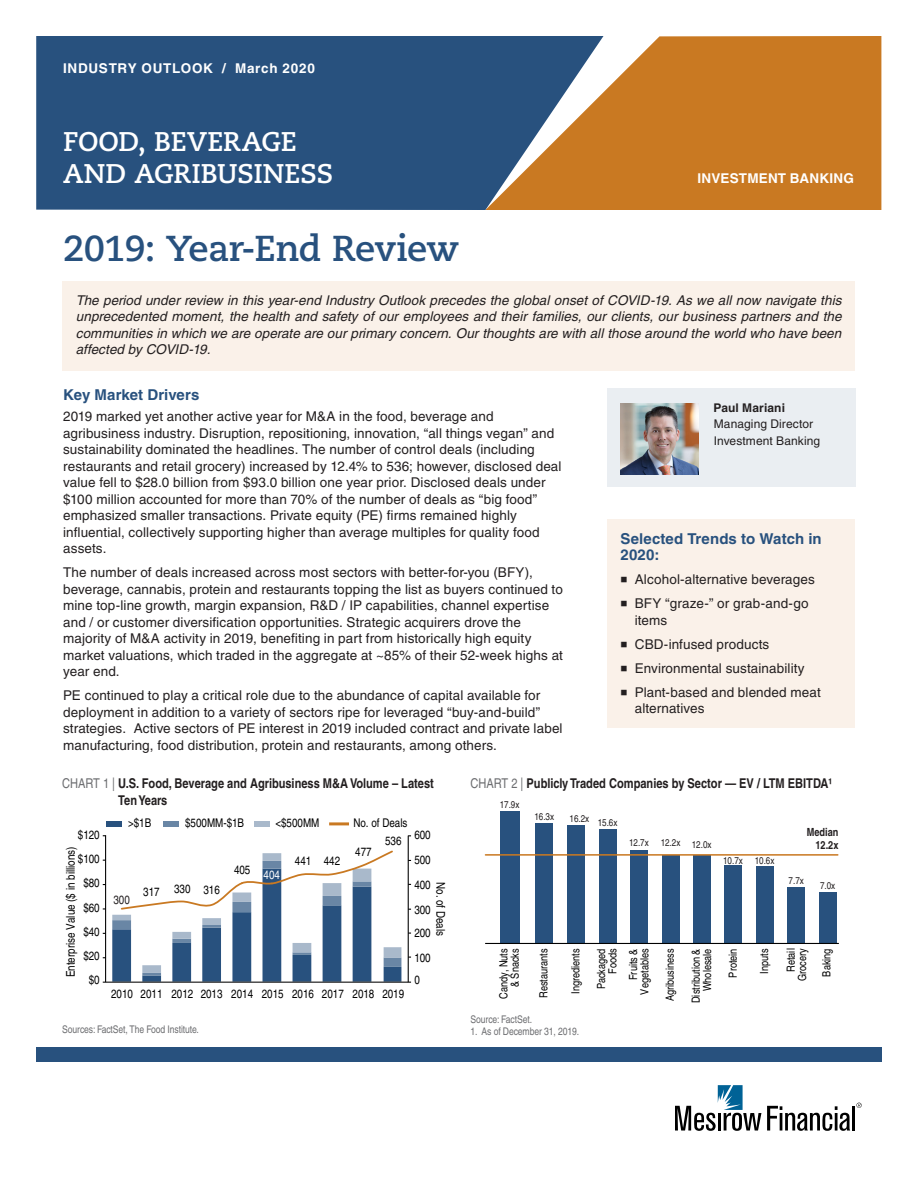
<style>
.page{position:relative;width:918px;height:1188px;background:#fff}
.page>*{position:absolute;margin:0;border:0;box-sizing:border-box;transform-origin:0 0}
.NL_Headline{font:700 36px "Caecilia LT Std";letter-spacing:-.015em;color:#28517e}
.NL_Title{font:700 27px/31.5px "Caecilia LT Std";letter-spacing:-.005em;color:#fff}
.Bullet_1{font:700 15px/16.5px "Helvetica LT";letter-spacing:.01em;color:#28517e}
.NL_Subhead_1{font:700 15px "Helvetica LT";color:#28517e}
.Bullet_1-2{font:13.5px/16.5px "Helvetica LT";letter-spacing:.01em;color:#231f20}
.Bullet_1-3{font:italic 13.5px/16.5px "Helvetica LT";letter-spacing:.005em;color:#231f20;text-align:justify}
.Chart_label{font:700 condensed 13.5px/16.5px "Helvetica LT";color:#231f20}
.fs_Business_Sector{font:700 13.5px "Helvetica LT";letter-spacing:.045em;color:#fff}
.fs_Business_Sector-2{font:700 13.5px "Helvetica LT";letter-spacing:.015em;color:#fff}
.t1{font:condensed 12px/24.3px "Helvetica LT";color:#010101}
.t2{font:condensed 12px "Helvetica LT";color:#000}
.Body_Copy{font:12px/16.5px "Helvetica LT";letter-spacing:.01em;color:#231f20}
.t3{font:condensed 12px "Helvetica LT";color:#fff}
.t4{font:condensed 12px "Helvetica LT";color:#231f20}
.t5{font:condensed 11.25px/11.2px "Helvetica LT";color:#010101;text-align:right}
.t6{font:700 condensed 11.25px/12.6px "Helvetica LT";color:#231f20;text-align:right}
.Chart_source{font:condensed 10.5px "Helvetica LT";letter-spacing:-.01em;color:#6c6d70}
.t7{font:condensed 9.9px "Helvetica LT";color:#231f20}
.s1{font-weight:700}
.s2{font-weight:400;color:#6c6d70}
</style>
<div class="page">
<svg style="left:767px;top:1106px;width:83px;height:25px"></svg>
<hr style="left:852px;top:1106px;width:3px;height:25px;background:#000">
<svg style="left:675px;top:1085px;width:86px;height:46px"></svg>
<svg style="left:856px;top:1103px;width:6px;height:5px"></svg>
<div style="left:36px;top:1047px;width:846px;height:15px;background:#28517e"></div>
<div style="left:604px;top:36px;width:277px;height:174px;background:#c97922"></div>
<svg style="left:36px;top:36px;width:568px;height:174px;background:#3a597c"></svg>
<div style="left:607px;top:519px;width:248px;height:209px;background:#faf1e9"></div>
<div style="left:607px;top:388px;width:249px;height:99px;background:#eaeef2"></div>
<img style="left:620px;top:403px;width:78px;height:72px">
<hr style="left:105px;top:835px;width:1px;height:147px;background:#010101">
<hr style="left:408px;top:836px;width:1px;height:146px;background:#010101">
<div style="left:106px;top:821px;width:16px;height:6px;background:#28517e"></div>
<div style="left:254px;top:821px;width:15px;height:6px;background:#a9b9cb"></div>
<div style="left:163px;top:821px;width:16px;height:6px;background:#6986a5"></div>
<hr style="left:329px;top:822px;width:20px;height:3px;background:#c97922">
<hr style="left:105px;top:982px;width:303px;height:1px;background:#010101">
<svg style="left:112px;top:850px;width:289px;height:132px"></svg>
<div style="left:500px;top:812px;width:20px;height:131px;background:#28517e"></div>
<div style="left:535px;top:824px;width:18px;height:119px;background:#28517e"></div>
<div style="left:567px;top:825px;width:17px;height:118px;background:#28517e"></div>
<div style="left:599px;top:830px;width:17px;height:113px;background:#28517e"></div>
<div style="left:630px;top:850px;width:18px;height:93px;background:#28517e"></div>
<div style="left:788px;top:888px;width:17px;height:55px;background:#28517e"></div>
<div style="left:819px;top:892px;width:17px;height:51px;background:#28517e"></div>
<div style="left:662px;top:855px;width:17px;height:88px;background:#28517e"></div>
<div style="left:693px;top:856px;width:17px;height:87px;background:#28517e"></div>
<div style="left:724px;top:865px;width:18px;height:78px;background:#28517e"></div>
<div style="left:756px;top:866px;width:17px;height:77px;background:#28517e"></div>
<hr style="left:485px;top:854px;width:354px;height:2px;background:#c97922">
<hr style="left:485px;top:943px;width:354px;height:1px;background:#010101">
<div style="left:62px;top:281px;width:793px;height:89px;background:#faf1e9"></div>
<p class="fs_Business_Sector" style="left:63px;top:60px;width:253px">INDUSTRY OUTLOOK / March 2020</p>
<p class="NL_Title" style="left:63px;top:126px;width:272px">FOOD, BEVERAGE<br>AND AGRIBUSINESS</p>
<p class="NL_Headline" style="left:63px;top:228px;width:397px">2019: Year-End Review</p>
<p class="fs_Business_Sector-2" style="left:698px;top:170px;width:158px">INVESTMENT BANKING</p>
<p class="Bullet_1-3" style="left:76px;top:292px;width:767px">The period under review in this year-end Industry Outlook precedes the global onset of COVID-19. As we all now navigate this unprecedented moment, the health and safety of our employees and their families, our clients, our business partners and the communities in which we are operate are our primary concern. Our thoughts are with all those around the world who have been affected by COVID-19.</p>
<p class="NL_Subhead_1" style="left:63px;top:386px;width:138px">Key Market Drivers</p>
<p class="Bullet_1-2" style="left:63px;top:408px;width:500px">2019 marked yet another active year for M&amp;A in the food, beverage and agribusiness industry. Disruption, repositioning, innovation, “all things vegan” and sustainability dominated the headlines. The number of control deals (including restaurants and retail grocery) increased by 12.4% to 536; however, disclosed deal value fell to $28.0 billion from $93.0 billion one year prior. Disclosed deals under $100 million accounted for more than 70% of the number of deals as “big food” emphasized smaller transactions. Private equity (PE) firms remained highly influential, collectively supporting higher than average multiples for quality food assets.</p>
<p class="Bullet_1-2" style="left:63px;top:564px;width:501px">The number of deals increased across most sectors with better-for-you (BFY), beverage, cannabis, protein and restaurants topping the list as buyers continued to mine top-line growth, margin expansion, R&amp;D / IP capabilities, channel expertise and / or customer diversification opportunities. Strategic acquirers drove the majority of M&amp;A activity in 2019, benefiting in part from historically high equity market valuations, which traded in the aggregate at ~85% of their 52-week highs at year end.</p>
<p class="Bullet_1-2" style="left:63px;top:687px;width:501px">PE continued to play a critical role due to the abundance of capital available for deployment in addition to a variety of sectors ripe for leveraged “buy-and-build” strategies. Active sectors of PE interest in 2019 included contract and private label manufacturing, food distribution, protein and restaurants, among others.</p>
<p class="Body_Copy" style="left:713px;top:399px;width:108px"><span class="s1">Paul Mariani<br></span>Managing Director<br>Investment Banking</p>
<p class="Bullet_1" style="left:621px;top:530px;width:203px">Selected Trends to Watch in<br>2020:</p>
<p class="Bullet_1-2" style="left:635px;top:571px;width:182px">Alcohol-alternative beverages</p>
<p class="Bullet_1-2" style="left:635px;top:595px;width:175px">BFY “graze-” or grab-and-go items</p>
<p class="Bullet_1-2" style="left:635px;top:636px;width:136px">CBD-infused products</p>
<p class="Bullet_1-2" style="left:635px;top:660px;width:171px">Environmental sustainability</p>
<p class="Bullet_1-2" style="left:635px;top:684px;width:187px">Plant-based and blended meat alternatives</p>
<p class="Chart_label" style="left:118px;top:775px;width:317px;text-indent:-56px"><span class="s2">CHART 1 |</span> U.S. Food, Beverage and Agribusiness M&amp;A Volume – Latest<br>Ten Years</p>
<p class="t1" style="left:78px;top:822px;width:23px">$120</p>
<p class="t1" style="left:58px;top:977px;width:132px;rotate:-90deg">Enterprise Value ($ in billions)</p>
<p class="t1" style="left:78px;top:847px;width:23px">$100</p>
<p class="t1" style="left:83px;top:895px;width:18px">$60</p>
<p class="t1" style="left:83px;top:944px;width:18px">$20</p>
<p class="t1" style="left:83px;top:871px;width:18px">$80</p>
<p class="t1" style="left:83px;top:919px;width:18px">$40</p>
<p class="t1" style="left:89px;top:968px;width:12px">$0</p>
<p class="t2" style="left:128px;top:816px;width:25px">&gt;$1B</p>
<p class="t2" style="left:185px;top:816px;width:61px">$500MM-$1B</p>
<p class="t2" style="left:275px;top:816px;width:46px">&lt;$500MM</p>
<p class="t4" style="left:113px;top:892px;width:18px">300</p>
<p class="t2" style="left:143px;top:883px;width:78px">317 330 316</p>
<p class="t2" style="left:234px;top:863px;width:18px">405</p>
<p class="t3" style="left:264px;top:868px;width:18px">404</p>
<p class="t2" style="left:295px;top:853px;width:18px">441</p>
<p class="t2" style="left:324px;top:853px;width:18px">442</p>
<p class="t2" style="left:353px;top:816px;width:56px">No. of Deals</p>
<p class="t2" style="left:355px;top:845px;width:18px">477</p>
<p class="t2" style="left:385px;top:834px;width:18px">536</p>
<p class="t1" style="left:414px;top:822px;width:18px;line-height:25.7px">600<br>500</p>
<p class="t1" style="left:414px;top:872px;width:18px;text-align:justify">400<br>300<br>200<br>100</p>
<p class="t1" style="left:453px;top:882px;width:56px;rotate:90deg">No. of Deals</p>
<p class="t1" style="left:414px;top:968px;width:7px">0</p>
<p class="t1" style="left:111px;top:982px;width:84px">2010 2011 2012</p>
<p class="t1" style="left:201px;top:982px;width:54px">2013 2014</p>
<p class="t1" style="left:262px;top:982px;width:144px">2015 2016 2017 2018 2019</p>
<p class="Chart_source" style="left:62px;top:1023px;width:138px">Sources: FactSet, The Food Institute.</p>
<p class="Chart_label" style="left:471px;top:775px;width:363px"><span class="s2">CHART 2 |</span> Publicly Traded Companies by Sector — EV / LTM EBITDA¹</p>
<p class="t6" style="left:807px;top:826px;width:33px">Median<br>12.2x</p>
<p class="t7" style="left:500px;top:799px;width:21px">17.9x</p>
<p class="t7" style="left:534px;top:811px;width:21px">16.3x</p>
<p class="t7" style="left:570px;top:812px;width:21px">16.2x</p>
<p class="t7" style="left:598px;top:817px;width:21px">15.6x</p>
<p class="t7" style="left:629px;top:837px;width:21px">12.7x</p>
<p class="t7" style="left:661px;top:837px;width:21px">12.2x</p>
<p class="t7" style="left:692px;top:839px;width:21px">12.0x</p>
<p class="t7" style="left:723px;top:855px;width:21px">10.7x</p>
<p class="t7" style="left:755px;top:855px;width:21px">10.6x</p>
<p class="t7" style="left:789px;top:874px;width:17px">7.7x</p>
<p class="t7" style="left:820px;top:880px;width:17px">7.0x</p>
<p class="t5" style="left:498px;top:999px;width:52px;rotate:-90deg">Candy, Nuts &amp; Snacks</p>
<p class="t5" style="left:538px;top:998px;width:51px;rotate:-90deg">Restaurants</p>
<p class="t5" style="left:570px;top:994px;width:47px;rotate:-90deg">Ingredients</p>
<p class="Chart_source" style="left:471px;top:1014px;width:63px">Source: FactSet.</p>
<p class="Chart_source" style="left:471px;top:1025px;width:110px">1. As of December 31, 2019.</p>
<p class="t5" style="left:596px;top:989px;width:42px;rotate:-90deg">Packaged<br>Foods</p>
<p class="t5" style="left:628px;top:995px;width:48px;rotate:-90deg">Fruits &amp;<br>Vegetables</p>
<p class="t5" style="left:664px;top:1001px;width:54px;rotate:-90deg">Agribusiness</p>
<p class="t5" style="left:690px;top:1003px;width:56px;rotate:-90deg">Distribution &amp;<br>Wholesale</p>
<p class="t5" style="left:727px;top:978px;width:31px;rotate:-90deg">Protein</p>
<p class="t5" style="left:759px;top:974px;width:27px;rotate:-90deg">Inputs</p>
<p class="t5" style="left:785px;top:981px;width:34px;rotate:-90deg">Retail<br>Grocery</p>
<p class="t5" style="left:821px;top:977px;width:30px;rotate:-90deg">Baking</p>
</div>
